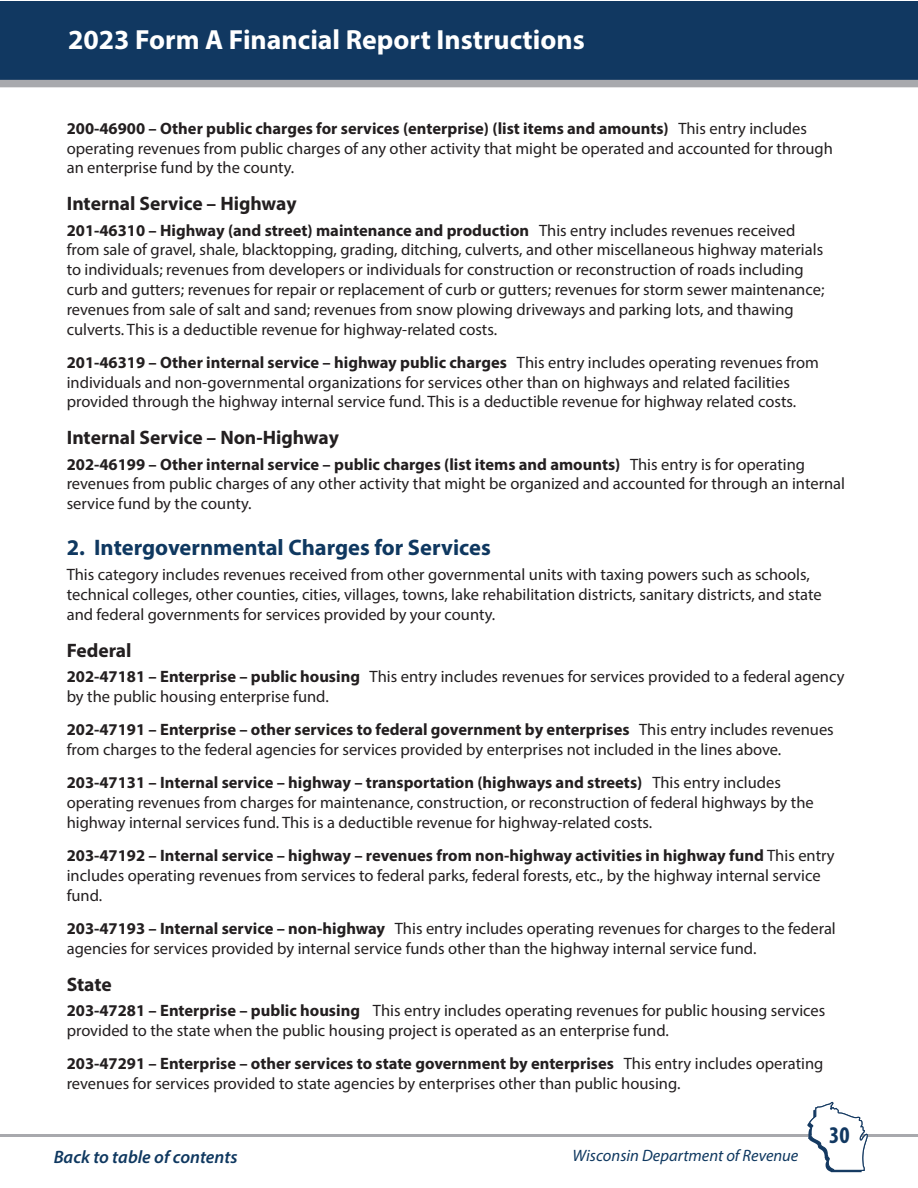
<style>
.page{position:relative;width:918px;height:1188px;background:#fff}
.page>*{position:absolute;margin:0;border:0;box-sizing:border-box;transform-origin:0 0}
.t1{font:700 27.75px "Myriad Pro";color:#fff}
.t2{font:700 condensed 24px "Myriad Pro";color:#113861}
.Heading_15_pt_bold__blue{font:700 22.5px "Myriad Pro";color:#0f3860}
.Heading_-_13_pt_black{font:700 19.5px "Myriad Pro";color:#231f20}
.t3{font:italic 600 18px "Myriad Pro";color:#0f3860}
.t4{font:16.5px/19.8px "Myriad Pro";color:#231f20}
.t5{font:italic 16.5px "Myriad Pro";color:#0f3860}
.s1{font-weight:700}
</style>
<div class="page">
<div style="left:1px;top:1px;width:917px;height:86px;background:#113861"></div>
<div style="left:0;top:80px;width:918px;height:7px;background:#a8a9ad"></div>
<hr style="left:0;top:1134px;width:918px;height:3px;background:#a8a9ad">
<svg style="left:807px;top:1101px;width:61px;height:71px"></svg>
<h1 class="t1" style="left:68px;top:22px;width:518px">2023 Form A Financial Report Instructions</h1>
<p class="t4" style="left:67px;top:118px;width:768px"><span class="s1">200-46900 – Other public charges for services (enterprise) (list items and amounts)</span> This entry includes operating revenues from public charges of any other activity that might be operated and accounted for through an enterprise fund by the county.</p>
<p class="Heading_-_13_pt_black" style="left:67px;top:191px;width:231px">Internal Service – Highway</p>
<p class="t4" style="left:67px;top:220px;width:759px"><span class="s1">201-46310 – Highway (and street) maintenance and production</span> This entry includes revenues received from sale of gravel, shale, blacktopping, grading, ditching, culverts, and other miscellaneous highway materials to individuals; revenues from developers or individuals for construction or reconstruction of roads including curb and gutters; revenues for repair or replacement of curb or gutters; revenues for storm sewer maintenance; revenues from sale of salt and sand; revenues from snow plowing driveways and parking lots, and thawing culverts. This is a deductible revenue for highway-related costs.</p>
<p class="t4" style="left:67px;top:352px;width:754px"><span class="s1">201-46319 – Other internal service – highway public charges</span> This entry includes operating revenues from individuals and non-governmental organizations for services other than on highways and related facilities provided through the highway internal service fund. This is a deductible revenue for highway related costs.</p>
<p class="Heading_-_13_pt_black" style="left:67px;top:425px;width:274px">Internal Service – Non-Highway</p>
<p class="t4" style="left:67px;top:454px;width:780px"><span class="s1">202-46199 – Other internal service – public charges (list items and amounts)</span> This entry is for operating revenues from public charges of any other activity that might be organized and accounted for through an internal service fund by the county.</p>
<p class="Heading_15_pt_bold__blue" style="left:67px;top:533px;width:426px">2. Intergovernmental Charges for Services</p>
<p class="t4" style="left:67px;top:565px;width:757px">This category includes revenues received from other governmental units with taxing powers such as schools, technical colleges, other counties, cities, villages, towns, lake rehabilitation districts, sanitary districts, and state and federal governments for services provided by your county.</p>
<p class="Heading_-_13_pt_black" style="left:67px;top:637px;width:66px">Federal</p>
<p class="t4" style="left:67px;top:666px;width:779px"><span class="s1">202-47181 – Enterprise – public housing</span> This entry includes revenues for services provided to a federal agency by the public housing enterprise fund.</p>
<p class="t4" style="left:67px;top:719px;width:769px"><span class="s1">202-47191 – Enterprise – other services to federal government by enterprises</span> This entry includes revenues from charges to the federal agencies for services provided by enterprises not included in the lines above.</p>
<p class="t4" style="left:67px;top:772px;width:749px"><span class="s1">203-47131 – Internal service – highway – transportation (highways and streets)</span> This entry includes operating revenues from charges for maintenance, construction, or reconstruction of federal highways by the highway internal services fund. This is a deductible revenue for highway-related costs.</p>
<p class="t4" style="left:67px;top:845px;width:770px"><span class="s1">203-47192 – Internal service – highway – revenues from non-highway activities in highway fund</span> This entry includes operating revenues from services to federal parks, federal forests, etc., by the highway internal service fund.</p>
<p class="t4" style="left:67px;top:918px;width:771px"><span class="s1">203-47193 – Internal service – non-highway</span> This entry includes operating revenues for charges to the federal agencies for services provided by internal service funds other than the highway internal service fund.</p>
<p class="Heading_-_13_pt_black" style="left:67px;top:971px;width:47px">State</p>
<p class="t4" style="left:67px;top:1000px;width:760px"><span class="s1">203-47281 – Enterprise – public housing</span> This entry includes operating revenues for public housing services provided to the state when the public housing project is operated as an enterprise fund.</p>
<p class="t4" style="left:67px;top:1053px;width:758px"><span class="s1">203-47291 – Enterprise – other services to state government by enterprises</span> This entry includes operating revenues for services provided to state agencies by enterprises other than public housing.</p>
<p class="t3" style="left:54px;top:1145px;width:185px">Back to table of contents</p>
<p class="t5" style="left:573px;top:1145px;width:227px">Wisconsin Department of Revenue</p>
<h2 class="t2" style="left:829px;top:1120px;width:22px">30</h2>
</div>
